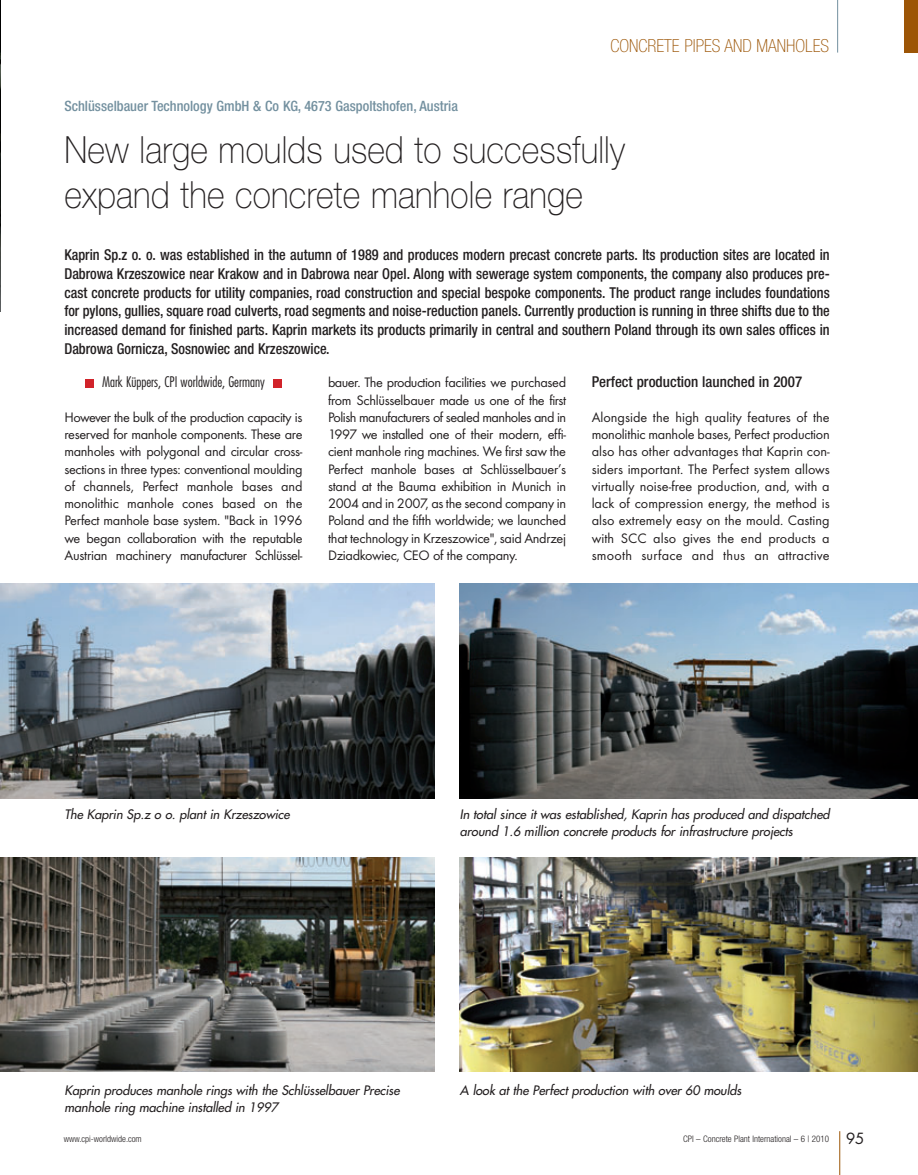
<style>
.page{position:relative;width:918px;height:1175px;background:#fff}
.page>*{position:absolute;margin:0;border:0;box-sizing:border-box;transform-origin:0 0}
.t1{font:100 37.5px/45px "Helvetica Neue";letter-spacing:.005em;color:#231f20;scale:.9 1}
.t2{font:100 condensed 18px "Helvetica Neue";color:#9c5506}
.t3{font:500 condensed 15px/18.8px "Helvetica Neue";color:#231f20;text-align:justify;scale:.95 1}
.t4{font:500 condensed 15px "Helvetica Neue";color:#231f20}
.t5{font:14.25px/17.2px "Futura T";letter-spacing:-.02em;color:#231f20;text-align:justify}
.t6{font:500 condensed 14.25px "Helvetica Neue";color:#73909f}
.t7{font:300 condensed 14.25px "Futura";color:#231f20}
.t8{font:italic 12.75px/17.2px "Futura";letter-spacing:-.005em;color:#231f20}
.t9{font:300 condensed 9px "Helvetica Neue";color:#231f20}
.s1{font-family:"Futura";font-weight:400;font-stretch:normal;font-size:15px}
</style>
<div class="page">
<hr style="left:839px;top:1131px;width:1px;height:44px;background:#9c5506">
<hr style="left:837px;top:0;width:1px;height:53px;background:#73909f">
<div style="left:904px;top:0;width:14px;height:53px;background:#9c5506"></div>
<img style="left:0;top:0;width:1px;height:312px">
<div style="left:85px;top:379px;width:9px;height:8px;background:#d1232a"></div>
<div style="left:273px;top:379px;width:9px;height:8px;background:#d1232a"></div>
<img style="left:1px;top:583px;width:433px;height:215px">
<img style="left:460px;top:584px;width:458px;height:214px">
<img style="left:1px;top:857px;width:433px;height:214px">
<img style="left:460px;top:857px;width:458px;height:214px">
<p class="t6" style="left:64px;top:101px;width:395px">Schlüsselbauer Technology GmbH &amp; Co KG, 4673 Gaspoltshofen, Austria</p>
<p class="t2" style="left:611px;top:39px;width:220px">CONCRETE PIPES AND MANHOLES</p>
<h1 class="t1" style="left:64px;top:130px;width:625px">New large moulds used to successfully expand the concrete manhole range</h1>
<p class="t3" style="left:64px;top:247px;width:807px">Kaprin Sp.z o. o. was established in the autumn of 1989 and produces modern precast concrete parts. Its production sites are located in Dabrowa Krzeszowice near Krakow and in Dabrowa near Opel. Along with sewerage system components, the company also produces pre&shy;cast concrete products for utility companies, road construction and special bespoke components. The product range includes foundations for pylons, gullies, square road culverts, road segments and noise-reduction panels. Currently production is running in three shifts due to the increased demand for finished parts. Kaprin markets its products primarily in central and southern Poland through its own sales offices in Dabrowa Gornicza, Sosnowiec and Krzeszowice.</p>
<p class="t7" style="left:102px;top:376px;width:164px">Mark Küppers, CPI worldwide, Germany</p>
<p class="t5" style="left:64px;top:410px;width:240px">However the bulk of the production capacity is reserved for manhole components. These are manholes with polygonal and circular cross&shy;sections in three types: conventional moulding of channels, Perfect manhole bases and monolithic manhole cones based on the Perfect manhole base system. "Back in 1996 we began collaboration with the reputable Austrian machinery manufacturer Schlüssel -</p>
<p class="t5" style="left:328px;top:375px;width:240px">bauer. The production facilities we purchased from Schlüsselbauer made us one of the first Polish manufacturers of sealed manholes and in 1997 we installed one of their modern, effi&shy;cient manhole ring machines. We first saw the Perfect manhole bases at Schlüsselbauer’s stand at the Bauma exhibition in Munich in 2004 and in 2007, as the second company in Poland and the fifth worldwide; we launched that technology in Krzeszowice", said Andrzej Dziadkowiec, CEO of the company.</p>
<p class="t4" style="left:592px;top:377px;width:212px">Perfect production launched in 2007</p>
<p class="t5" style="left:592px;top:410px;width:240px">Alongside the high quality features of the monolithic manhole bases, Perfect production also has other advantages that Kaprin con&shy;siders important. The Perfect system allows virtually noise-free production, and, with a lack of compression energy, the method is also extremely easy on the mould. Casting with SCC also gives the end products a smooth surface and thus an attractive</p>
<p class="t8" style="left:64px;top:806px;width:229px">The Kaprin Sp.z o o. plant in Krzeszowice</p>
<p class="t8" style="left:460px;top:806px;width:374px">In total since it was established, Kaprin has produced and dispatched around 1.6 million concrete products for infrastructure projects</p>
<p class="t8" style="left:64px;top:1082px;width:339px">Kaprin produces manhole rings with the Schlüsselbauer Precise manhole ring machine installed in 1997</p>
<p class="t8" style="left:460px;top:1082px;width:285px">A look at the Perfect production with over 60 moulds</p>
<p class="t9" style="left:64px;top:1135px;width:80px">www.cpi-worldwide.com</p>
<p class="t9" style="left:683px;top:1135px;width:183px">CPI – Concrete Plant International – 6 | 2010 <span class="s1">95</span></p>
</div>
